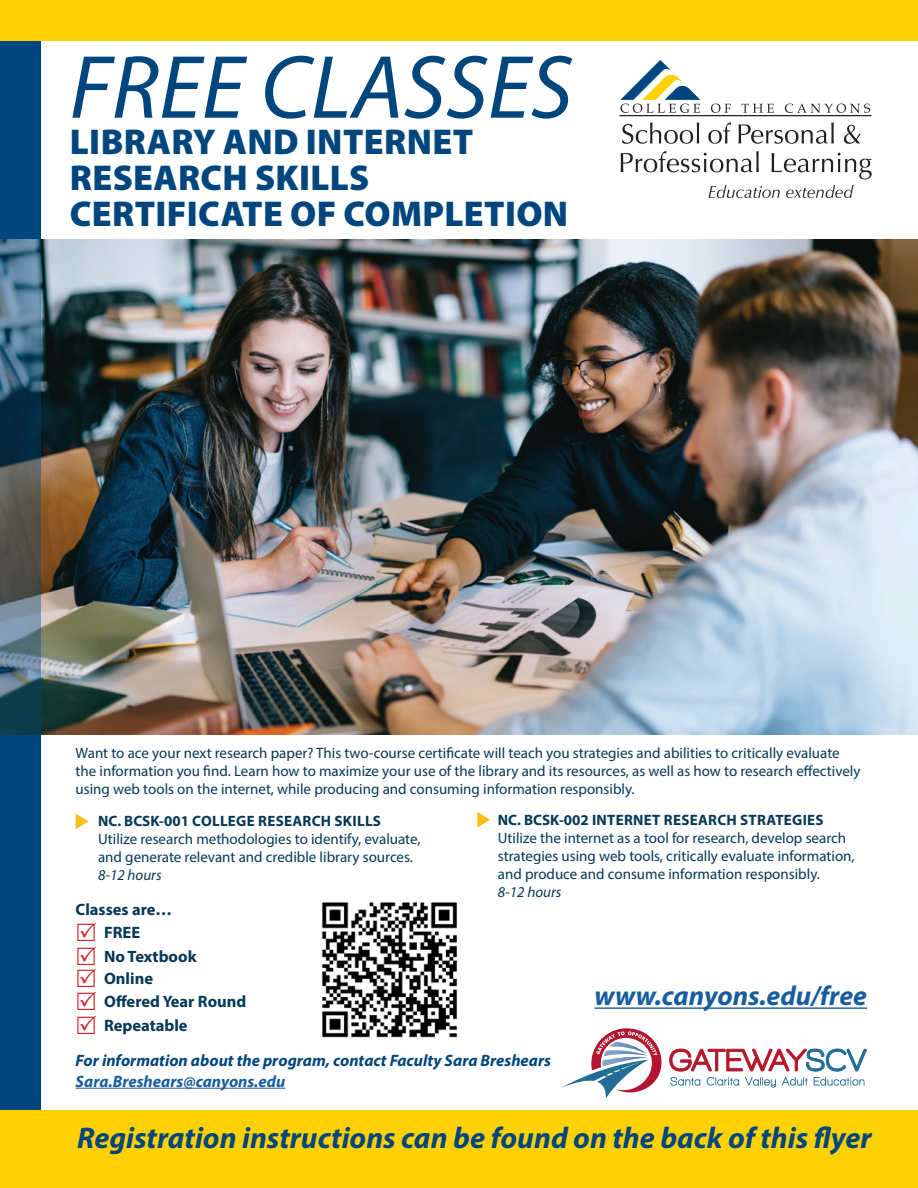
<style>
.page{position:relative;width:918px;height:1188px;background:#fff}
.page>*{position:absolute;margin:0;border:0;box-sizing:border-box;transform-origin:0 0}
.Heading{font:italic 90.6px "Myriad Pro";color:#00467e}
.Heading-2{font:900 36px/36px "Myriad Pro";letter-spacing:.01em;color:#00467e}
.Heading-3{font:italic 700 30px "Myriad Pro";color:#00467e}
.t1{font:italic 700 27.45px "Myriad Pro";color:#175d9e}
.t2{font:700 16.5px/22.5px "Myriad Pro";color:#063858}
.Heading-4{font:italic 700 16.5px "Myriad Pro";color:#00467e}
.Heading-5{font:italic 700 16.5px "Myriad Pro";color:#175d9e}
.t3{font:15px/18px "Myriad Pro";color:#063858}
.s1{font-weight:700}
.s2{font-style:italic}
</style>
<div class="page">
<div style="left:0;top:0;width:40px;height:1188px;background:#00467e"></div>
<div style="left:0;top:1110px;width:918px;height:78px;background:#fed105"></div>
<hr style="left:594px;top:1007px;width:273px;height:2px;background:#175d9e">
<svg style="left:711px;top:104px;width:20px;height:9px"></svg>
<svg style="left:742px;top:104px;width:32px;height:9px"></svg>
<svg style="left:785px;top:104px;width:85px;height:9px"></svg>
<hr style="left:620px;top:115px;width:251px;height:1px;background:#231f20">
<svg style="left:620px;top:60px;width:80px;height:53px"></svg>
<svg style="left:622px;top:123px;width:77px;height:21px"></svg>
<svg style="left:708px;top:122px;width:23px;height:22px"></svg>
<svg style="left:739px;top:123px;width:95px;height:21px"></svg>
<svg style="left:844px;top:125px;width:16px;height:19px"></svg>
<svg style="left:621px;top:151px;width:138px;height:21px"></svg>
<svg style="left:772px;top:153px;width:100px;height:26px"></svg>
<svg style="left:708px;top:185px;width:72px;height:13px"></svg>
<svg style="left:786px;top:185px;width:68px;height:13px"></svg>
<svg style="left:562px;top:1028px;width:305px;height:71px"></svg>
<div style="left:0;top:0;width:918px;height:40px;background:#fed105"></div>
<img style="left:40px;top:240px;width:878px;height:494px">
<svg style="left:0;top:239px;width:40px;height:496px"></svg>
<svg style="left:76px;top:813px;width:13px;height:16px"></svg>
<svg style="left:477px;top:812px;width:13px;height:16px"></svg>
<img style="left:322px;top:902px;width:135px;height:136px">
<hr style="left:76px;top:1088px;width:209px;height:1px;background:#175d9e">
<p class="Heading" style="left:70px;top:31px;width:504px">FREE CLASSES</p>
<p class="Heading-2" style="left:70px;top:122px;width:405px">LIBRARY AND INTERNET<br>RESEARCH SKILLS</p>
<p class="Heading-2" style="left:70px;top:194px;width:500px">CERTIFICATE OF COMPLETION</p>
<p class="t3" style="left:76px;top:744px;width:786px">Want to ace your next research paper? This two-course certificate will teach you strategies and abilities to critically evaluate the information you find. Learn how to maximize your use of the library and its resources, as well as how to research effectively using web tools on the internet, while producing and consuming information responsibly.</p>
<p class="t3" style="left:98px;top:812px;width:324px"><span class="s1">NC. BCSK-001 COLLEGE RESEARCH SKILLS </span>Utilize research methodologies to identify, evaluate, and generate relevant and credible library sources.<br><span class="s2">8-12 hours</span></p>
<p class="t2" style="left:76px;top:898px;width:98px">Classes are…</p>
<p class="t2" style="left:104px;top:921px;width:38px">FREE</p>
<p class="t2" style="left:104px;top:944px;width:94px">No Textbook<br>Online</p>
<p class="t2" style="left:104px;top:990px;width:144px">Offered Year Round</p>
<p class="t2" style="left:104px;top:1013px;width:85px">Repeatable</p>
<p class="t3" style="left:498px;top:810px;width:358px"><span class="s1">NC. BCSK-002 INTERNET RESEARCH STRATEGIES </span>Utilize the internet as a tool for research, develop search strategies using web tools, critically evaluate information, and produce and consume information responsibly.<br><span class="s2">8-12 hours</span></p>
<p class="t1" style="left:594px;top:978px;width:274px">www.canyons.edu/free</p>
<p class="Heading-4" style="left:76px;top:1049px;width:477px">For information about the program, contact Faculty Sara Breshears</p>
<p class="Heading-5" style="left:76px;top:1070px;width:211px">Sara.Breshears@canyons.edu</p>
<p class="Heading-3" style="left:77px;top:1118px;width:796px">Registration instructions can be found on the back of this flyer</p>
</div>
